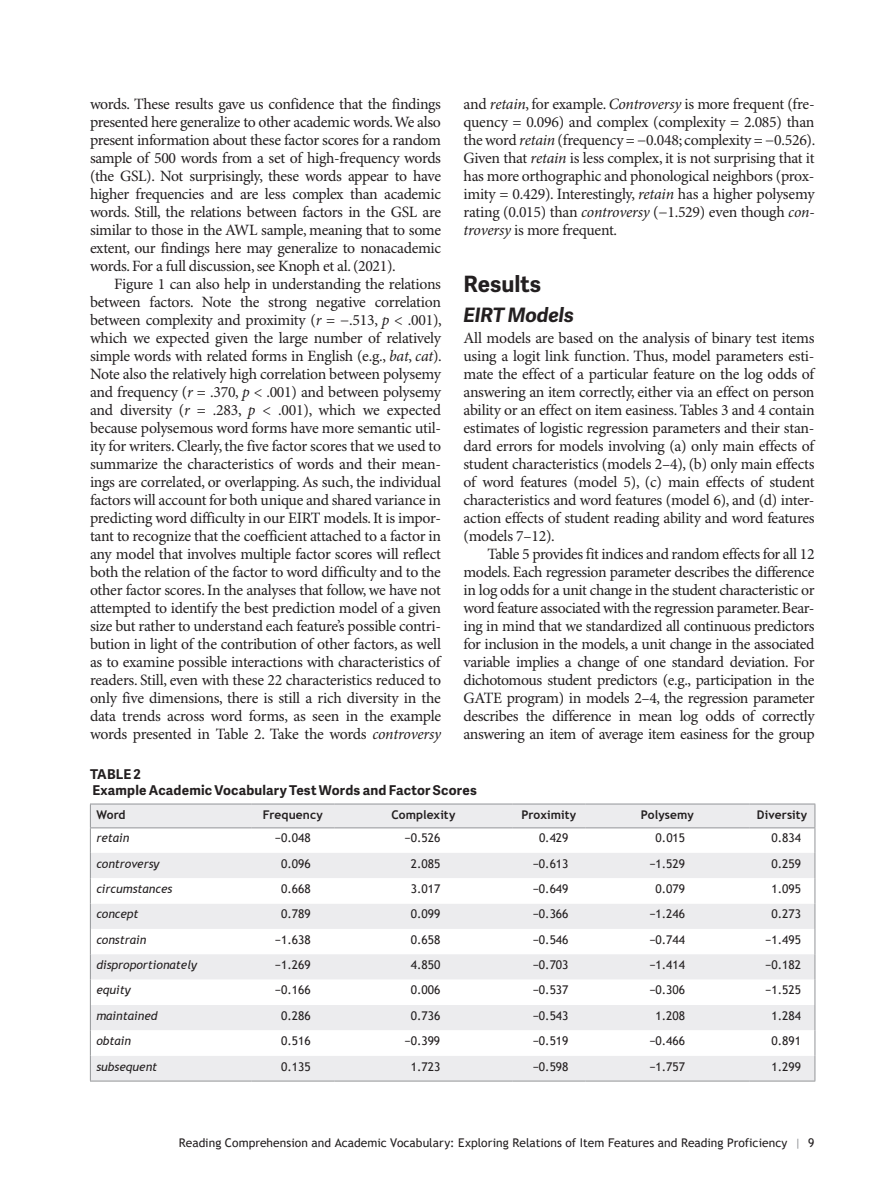
<style>
.page{position:relative;width:893px;height:1191px;background:#fff}
.page>*{position:absolute;margin:0;border:0;box-sizing:border-box;transform-origin:0 0}
.t1{font:700 22.5px "Adelle Sans";color:#231f20}
.t2{font:italic 700 19.8px "Adelle Sans";letter-spacing:-.01em;color:#231f20}
.t3{font:15.75px/18px "Minion Pro";letter-spacing:-.025em;color:#231f20;text-align:justify}
.t4{font:700 13.5px/16.5px "Adelle Sans";letter-spacing:.01em;color:#231f20}
.t5{font:12px "Trebuchet MS";color:#231f20}
.t6{font:italic 12px "Trebuchet MS";color:#231f20}
.t7{font:700 12px "Trebuchet MS";letter-spacing:.005em;color:#231f20}
.s1{font-style:italic}
.s2{color:#939598}
</style>
<div class="page">
<svg style="left:91px;top:804px;width:723px;height:276px;fill:#ececee"></svg>
<svg style="left:91px;top:878px;width:723px;height:177px"></svg>
<hr style="left:90px;top:803px;width:161px;height:1px;background:#939598">
<hr style="left:251px;top:803px;width:84px;height:1px;background:#939598">
<hr style="left:334px;top:803px;width:178px;height:1px;background:#939598">
<hr style="left:512px;top:803px;width:73px;height:1px;background:#939598">
<hr style="left:585px;top:803px;width:164px;height:1px;background:#939598">
<hr style="left:749px;top:803px;width:66px;height:1px;background:#939598">
<hr style="left:90px;top:827px;width:161px;height:1px;background:#939598">
<hr style="left:251px;top:827px;width:84px;height:1px;background:#939598">
<hr style="left:334px;top:827px;width:178px;height:1px;background:#939598">
<hr style="left:512px;top:827px;width:73px;height:1px;background:#939598">
<hr style="left:585px;top:827px;width:164px;height:1px;background:#939598">
<hr style="left:749px;top:827px;width:66px;height:1px;background:#939598">
<svg style="left:90px;top:804px;width:1px;height:276px"></svg>
<svg style="left:814px;top:804px;width:1px;height:276px"></svg>
<hr style="left:90px;top:1080px;width:161px;height:1px;background:#939598">
<hr style="left:251px;top:1080px;width:84px;height:1px;background:#939598">
<hr style="left:334px;top:1080px;width:178px;height:1px;background:#939598">
<hr style="left:512px;top:1080px;width:73px;height:1px;background:#939598">
<hr style="left:585px;top:1080px;width:164px;height:1px;background:#939598">
<hr style="left:749px;top:1080px;width:66px;height:1px;background:#939598">
<p class="t3" style="left:90px;top:95px;width:353px">words. These results gave us confidence that the findings presented here generalize to other academic words. We also present information about these factor scores for a random sample of 500 words from a set of high-frequency words (the GSL). Not surprisingly, these words appear to have higher frequencies and are less complex than academic words. Still, the relations between factors in the GSL are similar to those in the AWL sample, meaning that to some extent, our findings here may generalize to nonacademic words. For a full discussion, see Knoph et al. (2021).</p>
<p class="t3" style="left:90px;top:275px;width:353px;text-indent:24px">Figure 1 can also help in understanding the relations between factors. Note the strong negative correlation between complexity and proximity (<span class="s1">r</span> = −.513, <span class="s1">p</span> &lt; .001), which we expected given the large number of relatively simple words with related forms in English (e.g., <span class="s1">bat</span>, <span class="s1">cat</span>).<br>Note also the relatively high correlation between polysemy and frequency (<span class="s1">r</span> = .370, <span class="s1">p</span> &lt; .001) and between polysemy and diversity (<span class="s1">r</span> = .283, <span class="s1">p</span> &lt; .001), which we expected because polysemous word forms have more semantic util&shy;ity for writers. Clearly, the five factor scores that we used to summarize the characteristics of words and their mean&shy;ings are correlated, or overlapping. As such, the individual factors will account for both unique and shared variance in predicting word difficulty in our EIRT models. It is impor&shy;tant to recognize that the coefficient attached to a factor in any model that involves multiple factor scores will reflect both the relation of the factor to word difficulty and to the other factor scores. In the analyses that follow, we have not attempted to identify the best prediction model of a given size but rather to understand each feature’s possible contri&shy;bution in light of the contribution of other factors, as well as to examine possible interactions with characteristics of readers. Still, even with these 22 characteristics reduced to only five dimensions, there is still a rich diversity in the data trends across word forms, as seen in the example words presented in Table 2. Take the words <span class="s1">controversy</span></p>
<p class="t3" style="left:464px;top:95px;width:353px">and <span class="s1">retain</span>, for example. <span class="s1">Controversy</span> is more frequent (fre&shy;quency = 0.096) and complex (complexity = 2.085) than the word <span class="s1">retain</span> (frequency = −0.048; complexity = −0.526).<br>Given that <span class="s1">retain</span> is less complex, it is not surprising that it has more orthographic and phonological neighbors (prox&shy;imity = 0.429). Interestingly, <span class="s1">retain</span> has a higher polysemy rating (0.015) than <span class="s1">controversy</span> (−1.529) even though <span class="s1">con&shy;troversy</span> is more frequent.</p>
<h1 class="t1" style="left:464px;top:267px;width:79px">Results</h1>
<p class="t2" style="left:464px;top:300px;width:112px">EIRT Models</p>
<p class="t3" style="left:464px;top:329px;width:353px">All models are based on the analysis of binary test items using a logit link function. Thus, model parameters esti&shy;mate the effect of a particular feature on the log odds of answering an item correctly, either via an effect on person ability or an effect on item easiness. Tables 3 and 4 contain estimates of logistic regression parameters and their stan&shy;dard errors for models involving (a) only main effects of student characteristics (models 2–4), (b) only main effects of word features (model 5), (c) main effects of student characteristics and word features (model 6), and (d) inter&shy;action effects of student reading ability and word features (models 7–12).</p>
<p class="t3" style="left:464px;top:545px;width:353px;text-indent:24px">Table 5 provides fit indices and random effects for all 12 models. Each regression parameter describes the difference in log odds for a unit change in the student characteristic or word feature associated with the regression parameter. Bear&shy;ing in mind that we standardized all continuous predictors for inclusion in the models, a unit change in the associated variable implies a change of one standard deviation. For dichotomous student predictors (e.g., participation in the GATE program) in models 2–4, the regression parameter describes the difference in mean log odds of correctly answering an item of average item easiness for the group</p>
<p class="t4" style="left:90px;top:765px;width:388px">TABLE 2<br>Example Academic Vocabulary Test Words and Factor Scores</p>
<p class="t7" style="left:96px;top:807px;width:31px">Word</p>
<p class="t7" style="left:263px;top:807px;width:61px">Frequency</p>
<p class="t7" style="left:391px;top:807px;width:66px">Complexity</p>
<p class="t7" style="left:521px;top:807px;width:56px">Proximity</p>
<p class="t7" style="left:641px;top:807px;width:54px">Polysemy</p>
<p class="t7" style="left:757px;top:807px;width:52px">Diversity</p>
<p class="t6" style="left:96px;top:830px;width:35px">retain</p>
<p class="t5" style="left:275px;top:830px;width:37px">−0.048</p>
<p class="t5" style="left:404px;top:830px;width:37px">−0.526</p>
<p class="t5" style="left:539px;top:830px;width:31px">0.429</p>
<p class="t5" style="left:656px;top:830px;width:31px">0.015</p>
<p class="t5" style="left:771px;top:830px;width:31px">0.834</p>
<p class="t6" style="left:96px;top:856px;width:65px">controversy</p>
<p class="t5" style="left:281px;top:856px;width:31px">0.096</p>
<p class="t5" style="left:411px;top:856px;width:31px">2.085</p>
<p class="t5" style="left:533px;top:856px;width:37px">−0.613</p>
<p class="t5" style="left:649px;top:856px;width:37px">−1.529</p>
<p class="t5" style="left:771px;top:856px;width:31px">0.259</p>
<p class="t6" style="left:96px;top:881px;width:77px">circumstances</p>
<p class="t5" style="left:281px;top:881px;width:31px">0.668</p>
<p class="t5" style="left:411px;top:881px;width:31px">3.017</p>
<p class="t5" style="left:533px;top:881px;width:37px">−0.649</p>
<p class="t5" style="left:656px;top:881px;width:31px">0.079</p>
<p class="t5" style="left:771px;top:881px;width:31px">1.095</p>
<p class="t6" style="left:96px;top:906px;width:44px">concept</p>
<p class="t5" style="left:281px;top:906px;width:31px">0.789</p>
<p class="t5" style="left:411px;top:906px;width:31px">0.099</p>
<p class="t5" style="left:533px;top:906px;width:37px">−0.366</p>
<p class="t5" style="left:649px;top:906px;width:37px">−1.246</p>
<p class="t5" style="left:771px;top:906px;width:31px">0.273</p>
<p class="t6" style="left:96px;top:932px;width:51px">constrain</p>
<p class="t5" style="left:275px;top:932px;width:37px">−1.638</p>
<p class="t5" style="left:411px;top:932px;width:31px">0.658</p>
<p class="t5" style="left:533px;top:932px;width:37px">−0.546</p>
<p class="t5" style="left:649px;top:932px;width:37px">−0.744</p>
<p class="t5" style="left:765px;top:932px;width:37px">−1.495</p>
<p class="t6" style="left:96px;top:957px;width:102px">disproportionately</p>
<p class="t5" style="left:275px;top:957px;width:37px">−1.269</p>
<p class="t5" style="left:411px;top:957px;width:31px">4.850</p>
<p class="t5" style="left:533px;top:957px;width:37px">−0.703</p>
<p class="t5" style="left:649px;top:957px;width:37px">−1.414</p>
<p class="t5" style="left:765px;top:957px;width:37px">−0.182</p>
<p class="t6" style="left:96px;top:983px;width:36px">equity</p>
<p class="t5" style="left:275px;top:982px;width:37px">−0.166</p>
<p class="t5" style="left:411px;top:982px;width:31px">0.006</p>
<p class="t5" style="left:533px;top:982px;width:37px">−0.537</p>
<p class="t5" style="left:649px;top:982px;width:37px">−0.306</p>
<p class="t5" style="left:765px;top:982px;width:37px">−1.525</p>
<p class="t6" style="left:96px;top:1008px;width:63px">maintained</p>
<p class="t5" style="left:281px;top:1008px;width:31px">0.286</p>
<p class="t5" style="left:411px;top:1008px;width:31px">0.736</p>
<p class="t5" style="left:533px;top:1008px;width:37px">−0.543</p>
<p class="t5" style="left:656px;top:1008px;width:31px">1.208</p>
<p class="t5" style="left:771px;top:1008px;width:31px">1.284</p>
<p class="t6" style="left:96px;top:1033px;width:36px">obtain</p>
<p class="t5" style="left:281px;top:1033px;width:31px">0.516</p>
<p class="t5" style="left:404px;top:1033px;width:37px">−0.399</p>
<p class="t5" style="left:533px;top:1033px;width:37px">−0.519</p>
<p class="t5" style="left:649px;top:1033px;width:37px">−0.466</p>
<p class="t5" style="left:771px;top:1033px;width:31px">0.891</p>
<p class="t6" style="left:96px;top:1059px;width:62px">subsequent</p>
<p class="t5" style="left:281px;top:1058px;width:31px">0.135</p>
<p class="t5" style="left:411px;top:1058px;width:31px">1.723</p>
<p class="t5" style="left:533px;top:1058px;width:37px">−0.598</p>
<p class="t5" style="left:649px;top:1058px;width:37px">−1.757</p>
<p class="t5" style="left:771px;top:1058px;width:31px">1.299</p>
<p class="t5" style="left:179px;top:1135px;width:637px">Reading Comprehension and Academic Vocabulary: Exploring Relations of Item Features and Reading Proficiency <span class="s2">|</span> 9</p>
</div>
